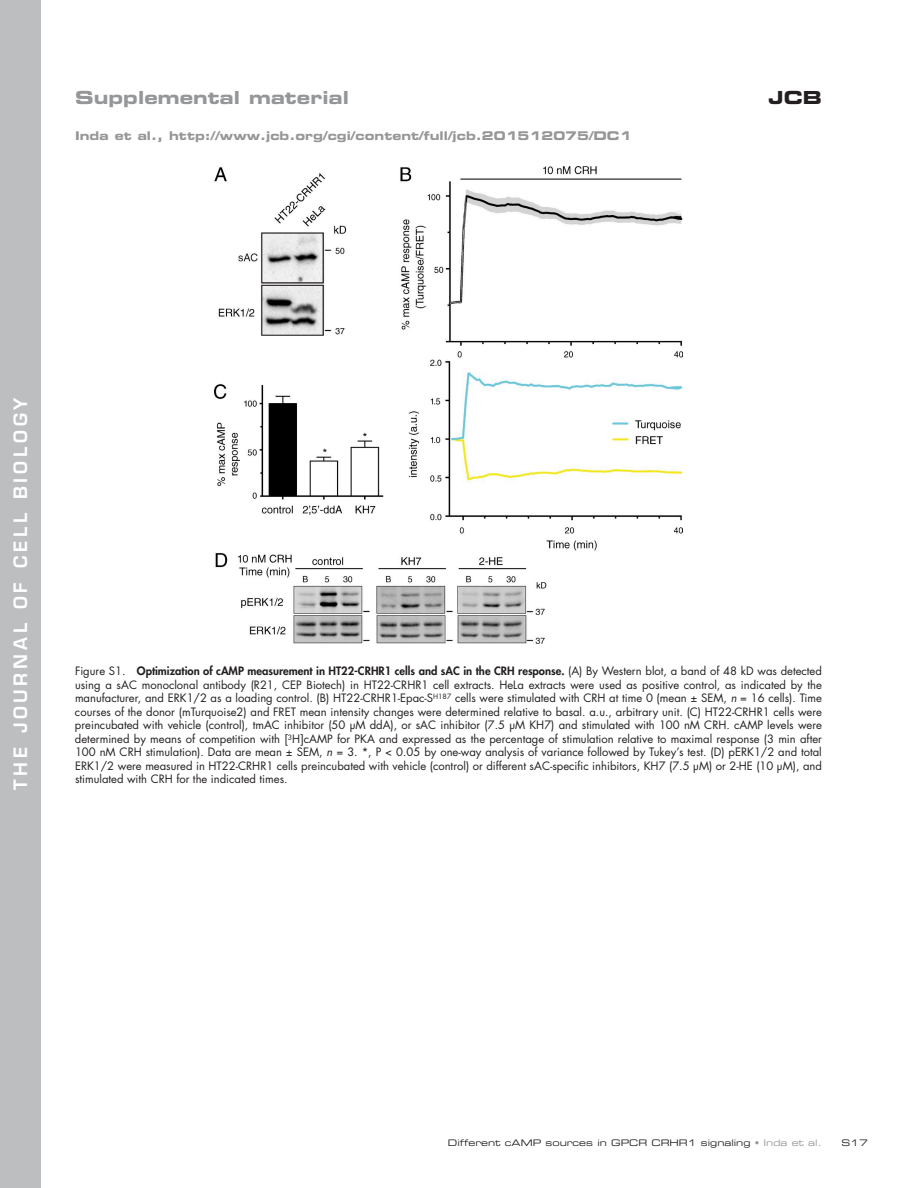
<style>
.page{position:relative;width:918px;height:1188px;background:#fff}
.page>*{position:absolute;margin:0;border:0;box-sizing:border-box;transform-origin:0 0}
.t1{font:600 18px "Eurostile LT Std";letter-spacing:.205em;color:#fff}
.t2{font:18px "Eurostile LT Std Bold Ex 2";letter-spacing:.005em;color:#949698}
.t3{font:18px "Eurostile LT Std Bold Ex 2";color:#231f20}
.t4{font:12px "Eurostile LT Std Bold Ex 2";letter-spacing:.005em;color:#949698}
.t5{font:11.25px/13.5px "Futura Std";color:#231f20;text-align:justify}
.t6{font:9px "Eurostile LT Std Ex 2";color:#231f20}
.s1{font-weight:800}
.s2{font-style:italic}
.s3{color:#949698}
</style>
<div class="page">
<div style="left:0;top:0;width:40px;height:1188px;background:#bcbec0"></div>
<img style="left:215px;top:166px;width:467px;height:478px">
<h1 class="t2" style="left:75px;top:85px;width:275px">Supplemental material</h1>
<p class="t4" style="left:75px;top:127px;width:558px">Inda et al., http://www.jcb.org/cgi/content/full/jcb.201512075/DC1</p>
<h1 class="t3" style="left:769px;top:84px;width:55px">JCB</h1>
<h1 class="t1" style="left:9px;top:790px;width:395px;rotate:-90deg">THE JOURNAL OF CELL BIOLOGY</h1>
<p class="t5" style="left:75px;top:665px;width:749px">Figure S1. <span class="s1">Optimization of cAMP measurement in HT22-CRHR1 cells and sAC in the CRH response.</span> (A) By Western blot, a band of 48 kD was detected using a sAC monoclonal antibody (R21, CEP Biotech) in HT22-CRHR1 cell extracts. HeLa extracts were used as positive control, as indicated by the manufacturer, and ERK1/2 as a loading control. (B) HT22-CRHR1-Epac-S<sup>H187</sup> cells were stimulated with CRH at time 0 (mean ± SEM, <span class="s2">n</span> = 16 cells). Time courses of the donor (mTurquoise2) and FRET mean intensity changes were determined relative to basal. a.u., arbitrary unit. (C) HT22-CRHR1 cells were preincubated with vehicle (control), tmAC inhibitor (50 µM ddA), or sAC inhibitor (7.5 µM KH7) and stimulated with 100 nM CRH. cAMP levels were determined by means of competition with [<sup>3</sup>H]cAMP for PKA and expressed as the percentage of stimulation relative to maximal response (3 min after 100 nM CRH stimulation). Data are mean ± SEM, <span class="s2">n</span> = 3. *, P &lt; 0.05 by one-way analysis of variance followed by Tukey’s test. (D) pERK1/2 and total ERK1/2 were measured in HT22-CRHR1 cells preincubated with vehicle (control) or different sAC-specific inhibitors, KH7 (7.5 µM) or 2-HE (10 µM), and stimulated with CRH for the indicated times.</p>
<p class="t6" style="left:448px;top:1136px;width:376px">Different cAMP sources in GPCR CRHR1 signaling <span class="s3">• Inda et al.</span></p>
<p class="t6" style="left:842px;top:1136px;width:28px">S17</p>
</div>
